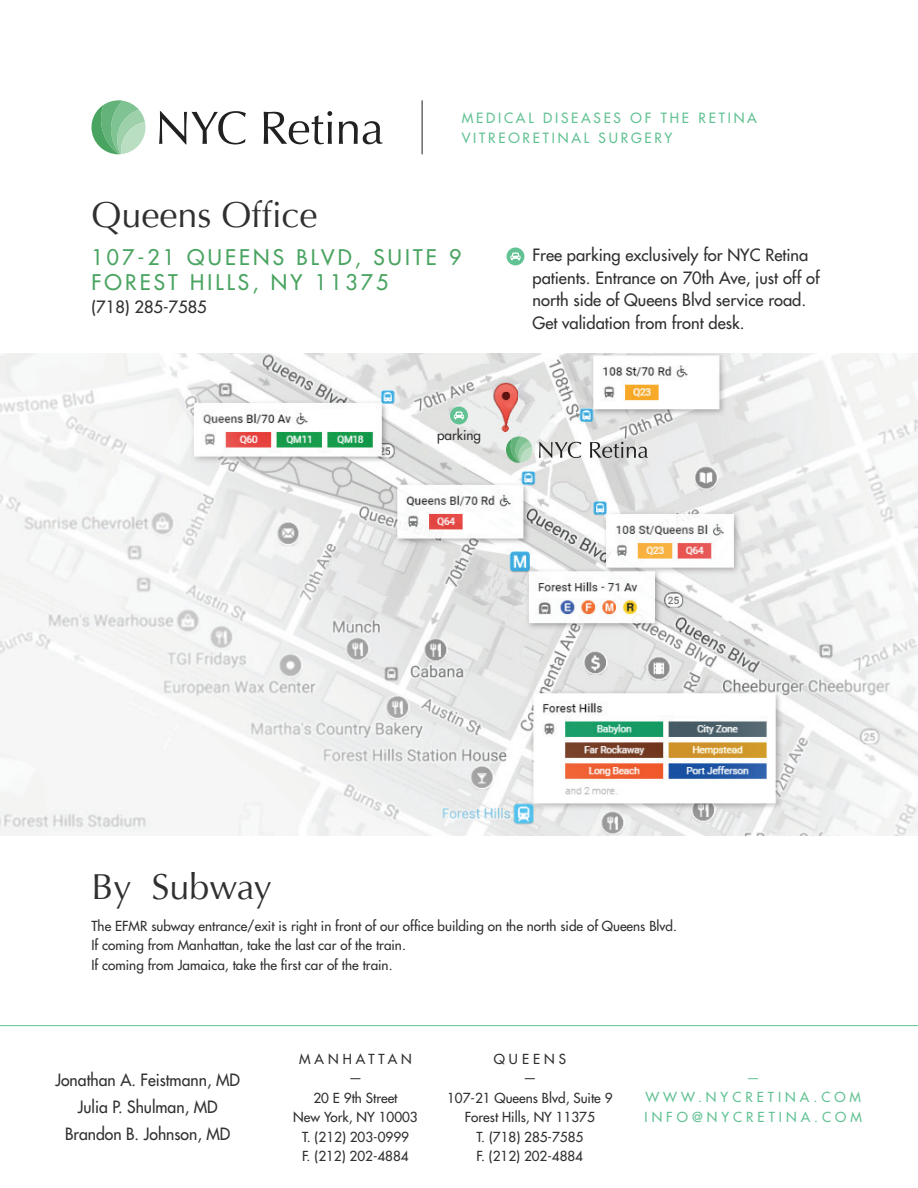
<style>
.page{position:relative;width:918px;height:1188px;background:#fff}
.page>*{position:absolute;margin:0;border:0;box-sizing:border-box;transform-origin:0 0}
.t1{font:36px "Optima";color:#312f30}
.t2{font:500 21px/25.2px "Futura Std";letter-spacing:.15em;color:#4aa461}
.t3{font:500 16.5px/22.5px "Futura Std";color:#312f30}
.t4{font:500 16.5px/27px "Futura Std";color:#312f30;text-align:center;scale:.96 1}
.t5{font:500 13.8px/19.6px "Futura Std";letter-spacing:.2em;color:#63c294}
.t6{font:500 13.5px/19.5px "Futura Std";color:#312f30;text-align:center}
.t7{font:500 13.5px/19.5px "Futura Std";letter-spacing:.3em;color:#63c294;text-align:center}
</style>
<div class="page">
<img style="left:0;top:354px;width:918px;height:482px">
<svg style="left:92px;top:100px;width:53px;height:54px"></svg>
<svg style="left:159px;top:111px;width:87px;height:33px"></svg>
<svg style="left:264px;top:111px;width:68px;height:33px"></svg>
<svg style="left:339px;top:121px;width:43px;height:23px"></svg>
<svg style="left:506px;top:437px;width:26px;height:26px"></svg>
<svg style="left:539px;top:442px;width:42px;height:16px"></svg>
<svg style="left:590px;top:442px;width:58px;height:16px"></svg>
<hr style="left:0;top:1025px;width:918px;height:1px;background:#63c294">
<hr style="left:422px;top:100px;width:1px;height:54px;background:#231f20">
<div style="left:507px;top:248px;width:17px;height:17px;background:#63c294;border-radius:50%"></div>
<svg style="left:510px;top:253px;width:11px;height:7px"></svg>
<div style="left:450px;top:407px;width:18px;height:17px;background:#63c294;border-radius:50%"></div>
<svg style="left:454px;top:412px;width:10px;height:7px"></svg>
<h1 class="t1" style="left:92px;top:193px;width:228px">Queens Office</h1>
<p class="t5" style="left:462px;top:108px;width:297px">MEDICAL DISEASES OF THE RETINA<br>VITREORETINAL SURGERY</p>
<h2 class="t2" style="left:92px;top:245px;width:371px">107-21 QUEENS BLVD, SUITE 9<br>FOREST HILLS, NY 11375</h2>
<p class="t3" style="left:92px;top:295px;width:117px">(718) 285-7585</p>
<p class="t6" style="left:437px;top:425px;width:45px">parking</p>
<p class="t3" style="left:532px;top:244px;width:289px">Free parking exclusively for NYC Retina patients. Entrance on 70th Ave, just off of north side of Queens Blvd service road.<br>Get validation from front desk.</p>
<h1 class="t1" style="left:92px;top:865px;width:182px">By Subway</h1>
<p class="t6" style="left:92px;top:916px;width:587px;text-align:left">The EFMR subway entrance/exit is right in front of our office building on the north side of Queens Blvd.<br>If coming from Manhattan, take the last car of the train.<br>If coming from Jamaica, take the first car of the train.</p>
<p class="t4" style="left:55px;top:1067px;width:194px">Jonathan A. Feistmann, MD<br>Julia P. Shulman, MD<br>Brandon B. Johnson, MD</p>
<p class="t6" style="left:293px;top:1049px;width:126px">MANHATTAN —<br>20 E 9th Street<br>New York, NY 10003<br>T. (212) 203-0999<br>F. (212) 202-4884</p>
<p class="t6" style="left:447px;top:1049px;width:167px">QUEENS<br>—<br>107-21 Queens Blvd, Suite 9<br>Forest Hills, NY 11375<br>T. (718) 285-7585<br>F. (212) 202-4884</p>
<p class="t7" style="left:645px;top:1068px;width:219px">—<br>WWW.NYCRETINA.COM<br>INFO@NYCRETINA.COM</p>
</div>
